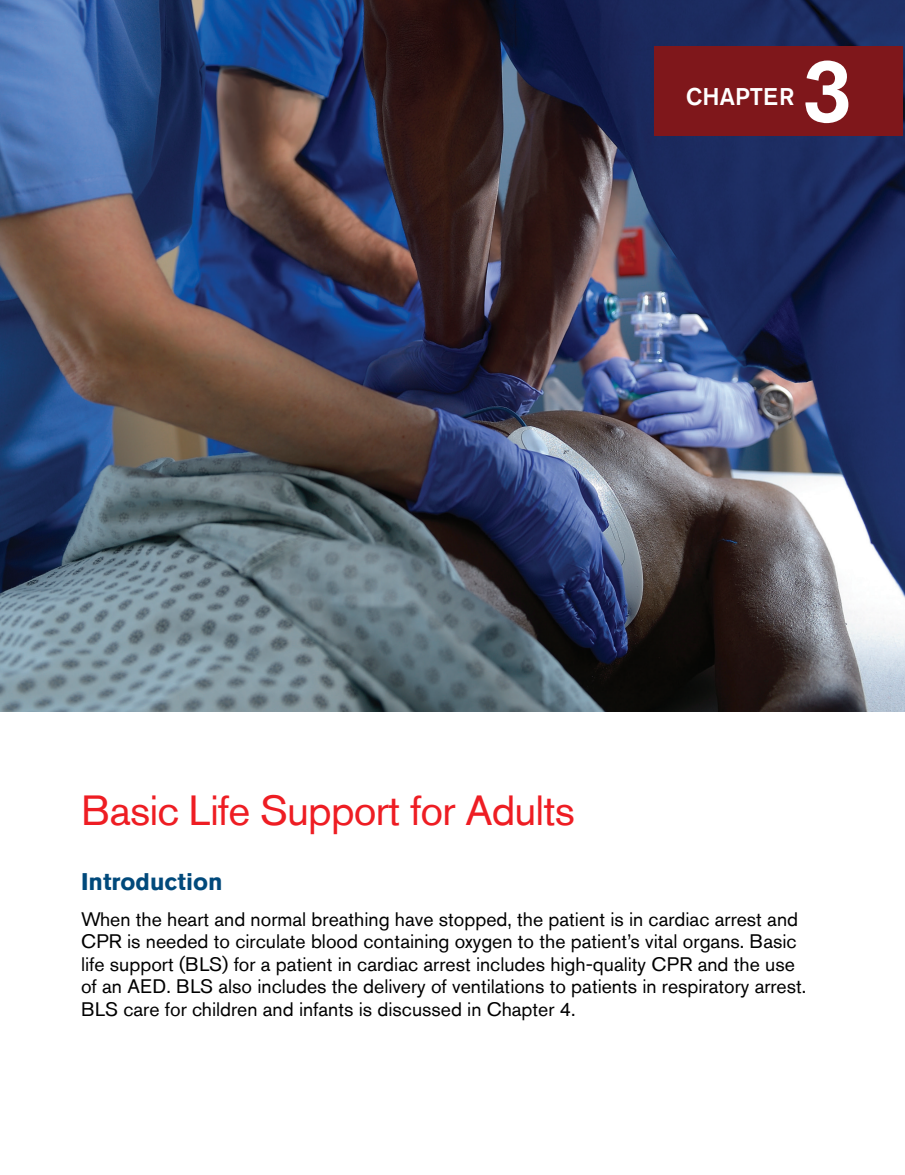
<style>
.page{position:relative;width:905px;height:1175px;background:#fff}
.page>*{position:absolute;margin:0;border:0;box-sizing:border-box;transform-origin:0 0}
.Chapter_Number{font:500 90px "Akzidenz Grotesk BE";color:#fff}
.Lesson_Title{font:42px "Akzidenz Grotesk Std";letter-spacing:-.02em;color:#ee1d23}
.H1-no_rule{font:700 24px "Akzidenz Grotesk Std";color:#00497b}
.Chapter{font:500 24px "Akzidenz Grotesk BE";letter-spacing:.005em;color:#fff}
.body{font:19.5px/22.5px "Akzidenz Grotesk Std";color:#000}
</style>
<div class="page">
<img style="left:0;top:0;width:904px;height:712px">
<div style="left:654px;top:46px;width:248px;height:90px;background:#7f171b"></div>
<p class="Chapter" style="left:686px;top:81px;width:110px">CHAPTER</p>
<p class="Chapter_Number" style="left:801px;top:36px;width:52px">3</p>
<p class="Lesson_Title" style="left:81px;top:785px;width:495px">Basic Life Support for Adults</p>
<p class="H1-no_rule" style="left:81px;top:867px;width:143px">Introduction</p>
<p class="body" style="left:81px;top:907px;width:726px">When the heart and normal breathing have stopped, the patient is in cardiac arrest and CPR is needed to circulate blood containing oxygen to the patient’s vital organs. Basic life support (BLS) for a patient in cardiac arrest includes high-quality CPR and the use of an AED. BLS also includes the delivery of ventilations to patients in respiratory arrest.<br>BLS care for children and infants is discussed in Chapter 4.</p>
</div>
